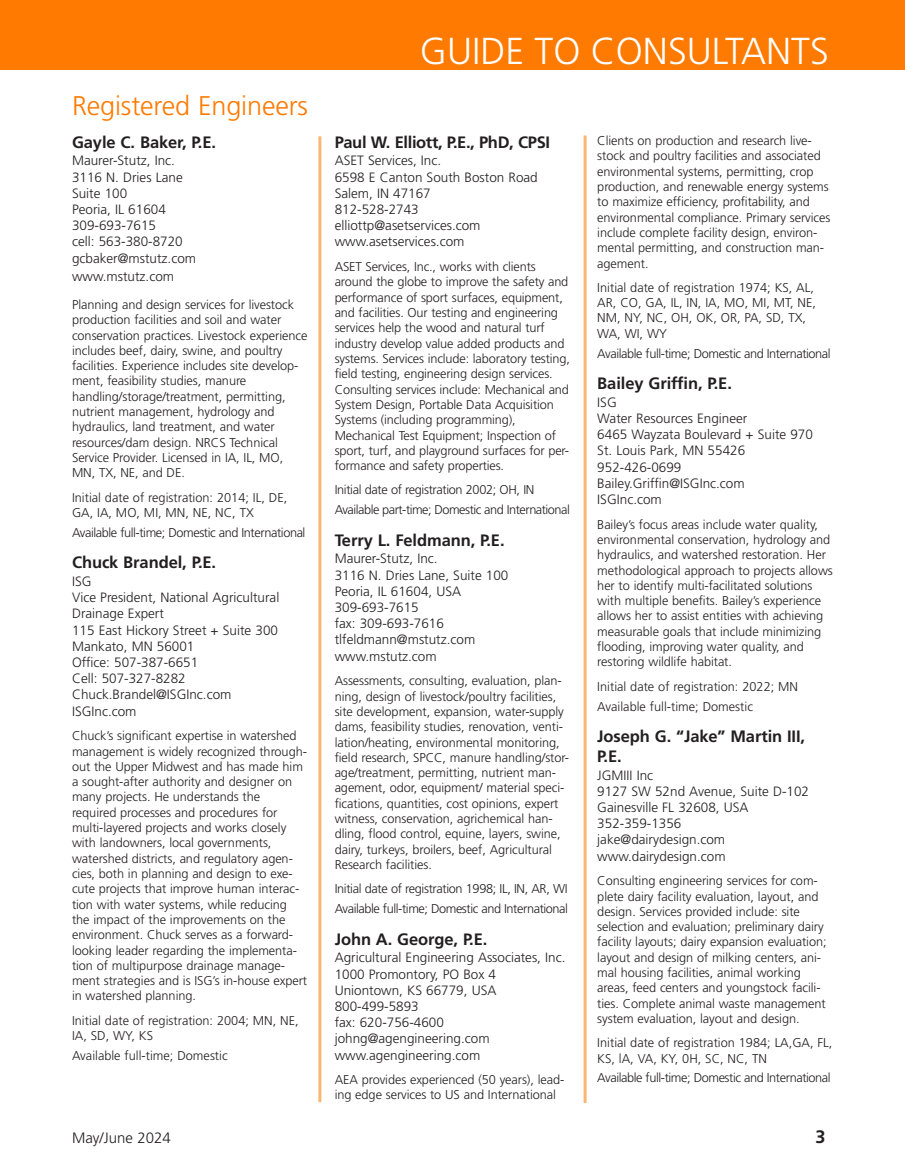
<style>
.page{position:relative;width:905px;height:1175px;background:#fff}
.page>*{position:absolute;margin:0;border:0;box-sizing:border-box;transform-origin:0 0}
.t1{font:300 37.5px "Frutiger";color:#fff}
.t2{font:300 27px "Frutiger";letter-spacing:-.005em;color:#ff7a00}
.t3{font:700 18px "Frutiger";color:#231f20}
.t4{font:700 16.5px/19.8px "Frutiger";letter-spacing:-.005em;color:#231f20}
.t5{font:300 15px "Frutiger";color:#231f20}
.t6{font:300 13.5px/16.2px "Frutiger";color:#231f20}
.t7{font:300 12.75px/15.3px "Frutiger";letter-spacing:-.005em;color:#231f20}
.t8{font:300 12.75px/19.8px "Frutiger";letter-spacing:-.035em;color:#231f20}
.t9{font:300 12.75px/19.8px "Frutiger";letter-spacing:-.04em;color:#231f20}
</style>
<div class="page">
<div style="left:0;top:0;width:904px;height:70px;background:#ff7a00"></div>
<hr style="left:318px;top:136px;width:3px;height:966px;background:#fbb674">
<hr style="left:583px;top:135px;width:3px;height:967px;background:#fbb674">
<h2 class="t2" style="left:72px;top:95px;width:237px">Registered Engineers</h2>
<p class="t4" style="left:72px;top:133px;width:145px">Gayle C. Baker, P.E.</p>
<p class="t6" style="left:72px;top:154px;width:126px">Maurer-Stutz, Inc.<br>3116 N. Dries Lane<br>Suite 100<br>Peoria, IL 61604<br>309-693-7615<br>cell: 563-380-8720 gcbaker@mstutz.com</p>
<p class="t6" style="left:72px;top:269px;width:104px">www.mstutz.com</p>
<p class="t7" style="left:72px;top:298px;width:237px">Planning and design services for livestock production facilities and soil and water conservation practices. Livestock experience includes beef, dairy, swine, and poultry facilities. Experience includes site develop&shy;ment, feasibility studies, manure handling/storage/treatment, permitting, nutrient management, hydrology and hydraulics, land treatment, and water resources/dam design. NRCS Technical Service Provider. Licensed in IA, IL, MO, MN, TX, NE, and DE.</p>
<p class="t7" style="left:72px;top:490px;width:217px">Initial date of registration: 2014; IL, DE,<br>GA, IA, MO, MI, MN, NE, NC, TX</p>
<p class="t8" style="left:72px;top:523px;width:235px">Available full-time; Domestic and International</p>
<p class="t4" style="left:72px;top:554px;width:146px">Chuck Brandel, P.E.</p>
<p class="t6" style="left:72px;top:574px;width:209px">ISG<br>Vice President, National Agricultural<br>Drainage Expert<br>115 East Hickory Street + Suite 300<br>Mankato, MN 56001<br>Office: 507-387-6651<br>Cell: 507-327-8282<br>Chuck.Brandel@ISGInc.com<br>ISGInc.com</p>
<p class="t7" style="left:72px;top:729px;width:236px">Chuck’s significant expertise in watershed management is widely recognized through&shy;out the Upper Midwest and has made him a sought-after authority and designer on many projects. He understands the required processes and procedures for multi-layered projects and works closely with landowners, local governments, watershed districts, and regulatory agen&shy;cies, both in planning and design to exe&shy;cute projects that improve human interac&shy;tion with water systems, while reducing the impact of the improvements on the environment. Chuck serves as a forward&shy;looking leader regarding the implementa&shy;tion of multipurpose drainage manage&shy;ment strategies and is ISG’s in-house expert in watershed planning.</p>
<p class="t7" style="left:72px;top:1013px;width:228px">Initial date of registration: 2004; MN, NE,<br>IA, SD, WY, KS</p>
<p class="t7" style="left:72px;top:1048px;width:157px">Available full-time; Domestic</p>
<h1 class="t1" style="left:420px;top:36px;width:410px">GUIDE TO CONSULTANTS</h1>
<p class="t4" style="left:334px;top:133px;width:217px">Paul W. Elliott, P.E., PhD, CPSI</p>
<p class="t6" style="left:334px;top:154px;width:204px">ASET Services, Inc.<br>6598 E Canton South Boston Road<br>Salem, IN 47167<br>812-528-2743 elliottp@asetservices.com www.asetservices.com</p>
<p class="t7" style="left:334px;top:260px;width:237px">ASET Services, Inc., works with clients around the globe to improve the safety and performance of sport surfaces, equipment, and facilities. Our testing and engineering services help the wood and natural turf industry develop value added products and systems. Services include: laboratory testing, field testing, engineering design services.<br>Consulting services include: Mechanical and System Design, Portable Data Acquisition Systems (including programming), Mechanical Test Equipment; Inspection of sport, turf, and playground surfaces for per&shy;formance and safety properties.</p>
<p class="t9" style="left:334px;top:481px;width:237px">Initial date of registration 2002; OH, IN<br>Available part-time; Domestic and International</p>
<p class="t4" style="left:334px;top:531px;width:171px">Terry L. Feldmann, P.E.</p>
<p class="t6" style="left:334px;top:551px;width:175px">Maurer-Stutz, Inc.<br>3116 N. Dries Lane, Suite 100<br>Peoria, IL 61604, USA<br>309-693-7615<br>fax: 309-693-7616 tlfeldmann@mstutz.com www.mstutz.com</p>
<p class="t7" style="left:334px;top:674px;width:236px">Assessments, consulting, evaluation, plan&shy;ning, design of livestock/poultry facilities, site development, expansion, water-supply dams, feasibility studies, renovation, venti&shy;lation/heating, environmental monitoring, field research, SPCC, manure handling/stor&shy;age/treatment, permitting, nutrient man&shy;agement, odor, equipment/ material speci&shy;fications, quantities, cost opinions, expert witness, conservation, agrichemical han&shy;dling, flood control, equine, layers, swine, dairy, turkeys, broilers, beef, Agricultural Research facilities.</p>
<p class="t8" style="left:334px;top:880px;width:235px">Initial date of registration 1998; IL, IN, AR, WI<br>Available full-time; Domestic and International</p>
<p class="t4" style="left:334px;top:930px;width:154px">John A. George, P.E.</p>
<p class="t6" style="left:334px;top:950px;width:232px">Agricultural Engineering Associates, Inc.<br>1000 Promontory, PO Box 4<br>Uniontown, KS 66779, USA<br>800-499-5893<br>fax: 620-756-4600 johng@agengineering.com www.agengineering.com</p>
<p class="t7" style="left:334px;top:1073px;width:231px">AEA provides experienced (50 years), lead&shy;ing edge services to US and International</p>
<p class="t7" style="left:597px;top:134px;width:235px">Clients on production and research live&shy;stock and poultry facilities and associated environmental systems, permitting, crop production, and renewable energy systems to maximize efficiency, profitability, and environmental compliance. Primary services include complete facility design, environ&shy;mental permitting, and construction man&shy;agement.</p>
<p class="t7" style="left:597px;top:281px;width:220px">Initial date of registration 1974; KS, AL,<br>AR, CO, GA, IL, IN, IA, MO, MI, MT, NE,<br>NM, NY, NC, OH, OK, OR, PA, SD, TX,<br>WA, WI, WY</p>
<p class="t8" style="left:597px;top:344px;width:235px">Available full-time; Domestic and International</p>
<p class="t4" style="left:597px;top:375px;width:136px">Bailey Griffin, P.E.</p>
<p class="t6" style="left:597px;top:395px;width:217px">ISG<br>Water Resources Engineer<br>6465 Wayzata Boulevard + Suite 970<br>St. Louis Park, MN 55426<br>952-426-0699<br>Bailey.Griffin@ISGInc.com<br>ISGInc.com</p>
<p class="t7" style="left:597px;top:517px;width:237px">Bailey’s focus areas include water quality, environmental conservation, hydrology and hydraulics, and watershed restoration. Her methodological approach to projects allows her to identify multi-facilitated solutions with multiple benefits. Bailey’s experience allows her to assist entities with achieving measurable goals that include minimizing flooding, improving water quality, and restoring wildlife habitat.</p>
<p class="t7" style="left:597px;top:677px;width:202px;line-height:19.8px">Initial date of registration: 2022; MN<br>Available full-time; Domestic</p>
<p class="t4" style="left:597px;top:727px;width:209px">Joseph G. “Jake” Martin III,<br>P.E.</p>
<p class="t6" style="left:597px;top:767px;width:213px">JGMIII Inc<br>9127 SW 52nd Avenue, Suite D-102<br>Gainesville FL 32608, USA<br>352-359-1356 jake@dairydesign.com www.dairydesign.com</p>
<p class="t7" style="left:597px;top:874px;width:231px">Consulting engineering services for com&shy;plete dairy facility evaluation, layout, and design. Services provided include: site selection and evaluation; preliminary dairy facility layouts; dairy expansion evaluation; layout and design of milking centers, ani&shy;mal housing facilities, animal working areas, feed centers and youngstock facili&shy;ties. Complete animal waste management system evaluation, layout and design.</p>
<p class="t7" style="left:597px;top:1036px;width:236px">Initial date of registration 1984; LA,GA, FL,<br>KS, lA, VA, KY, 0H, SC, NC, TN</p>
<p class="t8" style="left:597px;top:1069px;width:235px">Available full-time; Domestic and International</p>
<p class="t5" style="left:72px;top:1131px;width:100px">May/June 2024</p>
<h3 class="t3" style="left:815px;top:1129px;width:12px">3</h3>
</div>
